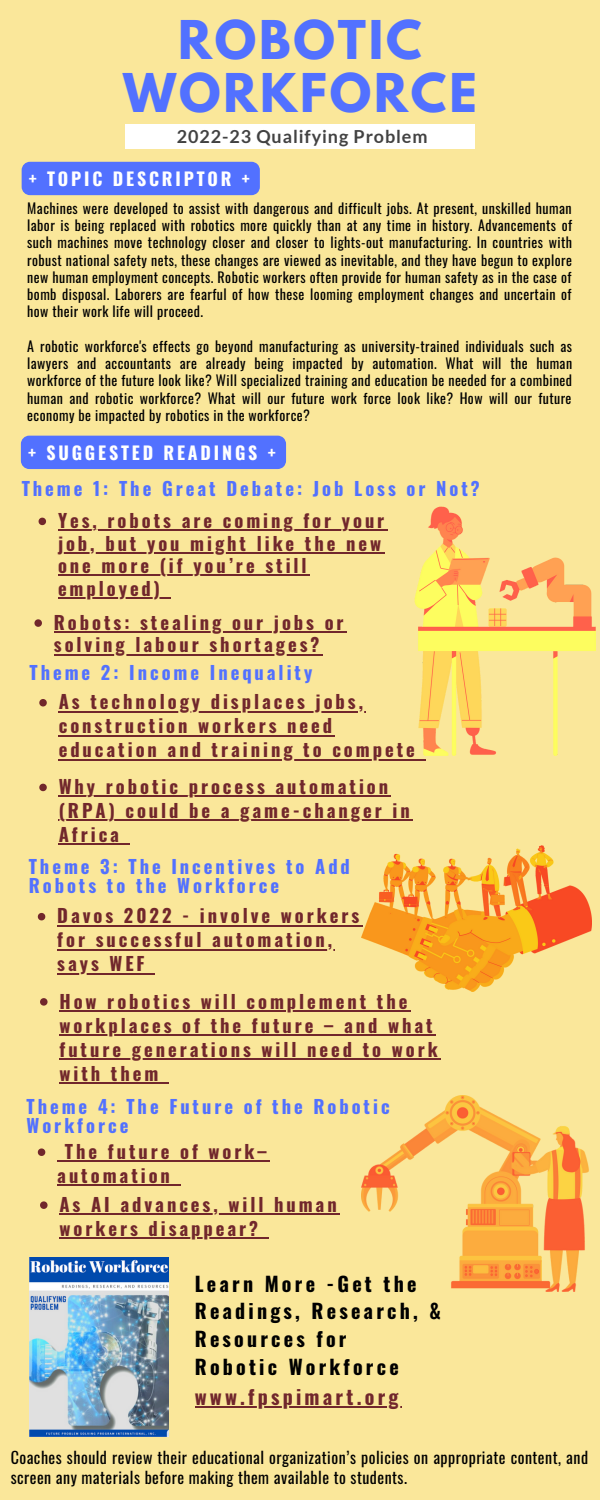
<style>
.page{position:relative;width:600px;height:1500px;background:#fae79a}
.page>*{position:absolute;margin:0;border:0;box-sizing:border-box;transform-origin:0 0}
.t1{font:700 47.3px/52.5px "League Spartan";letter-spacing:.06em;color:#5271ff;text-align:center}
.t2{font:700 20px/27.8px "Oswald";letter-spacing:.16em;color:#000}
.t3{font:700 20px "Oswald";letter-spacing:.16em;color:#71272c}
.t4{font:700 18.5px/24px "Oswald";letter-spacing:.16em;color:#71272c}
.t5{font:700 18.5px/18.8px "Oswald";letter-spacing:.16em;color:#5271ff}
.t6{font:700 18px "Lato";letter-spacing:.05em;color:#424242}
.t7{font:700 17.9px "Oswald";letter-spacing:.16em;color:#fff}
.t8{font:16px/19.5px "Oswald";letter-spacing:.03em;color:#000}
.t9{font:14px/17.2px "Oswald";letter-spacing:.03em;color:#000;text-align:justify}
</style>
<div class="page">
<img style="left:30px;top:1258px;width:138px;height:179px">
<img style="left:414px;top:506px;width:182px;height:249px">
<img style="left:361px;top:1095px;width:228px;height:197px">
<img style="left:361px;top:845px;width:231px;height:147px">
<svg style="left:39px;top:699px;width:8px;height:7px"></svg>
<hr style="left:59px;top:711px;width:307px;height:1px;background:#71272c">
<hr style="left:59px;top:735px;width:276px;height:1px;background:#71272c">
<hr style="left:59px;top:759px;width:359px;height:1px;background:#71272c">
<div style="left:21px;top:436px;width:265px;height:33px;background:#5271ff"></div>
<div style="left:22px;top:162px;width:238px;height:33px;background:#5271ff"></div>
<div style="left:125px;top:124px;width:350px;height:25px;background:#fff"></div>
<svg style="left:39px;top:518px;width:7px;height:7px"></svg>
<hr style="left:58px;top:530px;width:329px;height:1px;background:#71272c">
<hr style="left:58px;top:552px;width:326px;height:2px;background:#71272c">
<hr style="left:58px;top:575px;width:252px;height:1px;background:#71272c">
<hr style="left:58px;top:597px;width:105px;height:2px;background:#71272c">
<svg style="left:163px;top:597px;width:8px;height:2px"></svg>
<svg style="left:38px;top:1148px;width:7px;height:8px"></svg>
<svg style="left:57px;top:1160px;width:8px;height:2px"></svg>
<hr style="left:65px;top:1160px;width:205px;height:2px;background:#71272c">
<hr style="left:57px;top:1184px;width:116px;height:2px;background:#71272c">
<svg style="left:173px;top:1184px;width:8px;height:2px"></svg>
<svg style="left:38px;top:913px;width:7px;height:7px"></svg>
<hr style="left:57px;top:925px;width:305px;height:1px;background:#71272c">
<hr style="left:57px;top:949px;width:278px;height:1px;background:#71272c">
<hr style="left:57px;top:973px;width:91px;height:1px;background:#71272c">
<svg style="left:40px;top:998px;width:8px;height:8px"></svg>
<hr style="left:59px;top:1010px;width:351px;height:2px;background:#71272c">
<hr style="left:59px;top:1034px;width:377px;height:2px;background:#71272c">
<hr style="left:59px;top:1058px;width:382px;height:2px;background:#71272c">
<hr style="left:59px;top:1082px;width:102px;height:2px;background:#71272c">
<svg style="left:161px;top:1082px;width:8px;height:2px"></svg>
<svg style="left:40px;top:1201px;width:8px;height:8px"></svg>
<hr style="left:59px;top:1213px;width:281px;height:2px;background:#71272c">
<hr style="left:59px;top:1237px;width:202px;height:2px;background:#71272c">
<svg style="left:261px;top:1237px;width:8px;height:2px"></svg>
<svg style="left:39px;top:784px;width:8px;height:7px"></svg>
<hr style="left:59px;top:796px;width:332px;height:1px;background:#71272c">
<hr style="left:59px;top:820px;width:354px;height:1px;background:#71272c">
<hr style="left:59px;top:844px;width:63px;height:1px;background:#71272c">
<hr style="left:195px;top:1406px;width:207px;height:2px;background:#71272c">
<svg style="left:34px;top:619px;width:8px;height:8px"></svg>
<hr style="left:54px;top:631px;width:293px;height:2px;background:#71272c">
<hr style="left:54px;top:654px;width:268px;height:1px;background:#71272c">
<h1 class="t1" style="left:123px;top:20px;width:355px">ROBOTIC<br>WORKFORCE</h1>
<p class="t6" style="left:177px;top:125px;width:252px">2022-23 Qualifying Problem</p>
<p class="t7" style="left:29px;top:165px;width:223px">+ TOPIC DESCRIPTOR +</p>
<p class="t9" style="left:27px;top:199px;width:546px">Machines were developed to assist with dangerous and difficult jobs. At present, unskilled human labor is being replaced with robotics more quickly than at any time in history. Advancements of such machines move technology closer and closer to lights-out manufacturing. In countries with robust national safety nets, these changes are viewed as inevitable, and they have begun to explore new human employment concepts. Robotic workers often provide for human safety as in the case of bomb disposal. Laborers are fearful of how these looming employment changes and uncertain of how their work life will proceed.</p>
<p class="t9" style="left:27px;top:337px;width:546px">A robotic workforce's effects go beyond manufacturing as university-trained individuals such as lawyers and accountants are already being impacted by automation. What will the human workforce of the future look like? Will specialized training and education be needed for a combined human and robotic workforce? What will our future work force look like? How will our future economy be impacted by robotics in the workforce?</p>
<p class="t7" style="left:28px;top:439px;width:249px">+ SUGGESTED READINGS +</p>
<h3 class="t5" style="left:22px;top:478px;width:460px">Theme 1: The Great Debate: Job Loss or Not?</h3>
<h3 class="t4" style="left:58px;top:509px;width:328px;line-height:22.5px">Yes, robots are coming for your job, but you might like the new one more (if you’re still employed)</h3>
<h3 class="t4" style="left:54px;top:610px;width:291px;line-height:22.5px">Robots: stealing our jobs or solving labour shortages?</h3>
<h3 class="t5" style="left:30px;top:662px;width:284px">Theme 2: Income Inequality</h3>
<h3 class="t4" style="left:59px;top:689px;width:358px">As technology displaces jobs, construction workers need education and training to compete</h3>
<h3 class="t4" style="left:59px;top:774px;width:353px">Why robotic process automation (RPA) could be a game-changer in<br>Africa</h3>
<h3 class="t5" style="left:29px;top:856px;width:323px">Theme 3: The Incentives to Add<br>Robots to the Workforce</h3>
<h3 class="t4" style="left:57px;top:903px;width:304px">Davos 2022 - involve workers for successful automation, says WEF</h3>
<h3 class="t4" style="left:59px;top:988px;width:380px">How robotics will complement the workplaces of the future – and what future generations will need to work with them</h3>
<h3 class="t5" style="left:27px;top:1096px;width:365px">Theme 4: The Future of the Robotic<br>Workforce</h3>
<h3 class="t4" style="left:57px;top:1139px;width:211px;text-indent:8px">The future of work– automation</h3>
<h3 class="t4" style="left:59px;top:1192px;width:279px">As AI advances, will human workers disappear?</h3>
<h2 class="t2" style="left:195px;top:1269px;width:248px">Learn More -Get the<br>Readings, Research, &amp;<br>Resources for<br>Robotic Workforce</h2>
<h2 class="t3" style="left:195px;top:1381px;width:205px">www.fpspimart.org</h2>
<p class="t8" style="left:11px;top:1447px;width:579px">Coaches should review their educational organization’s policies on appropriate content, and screen any materials before making them available to students.</p>
</div>
